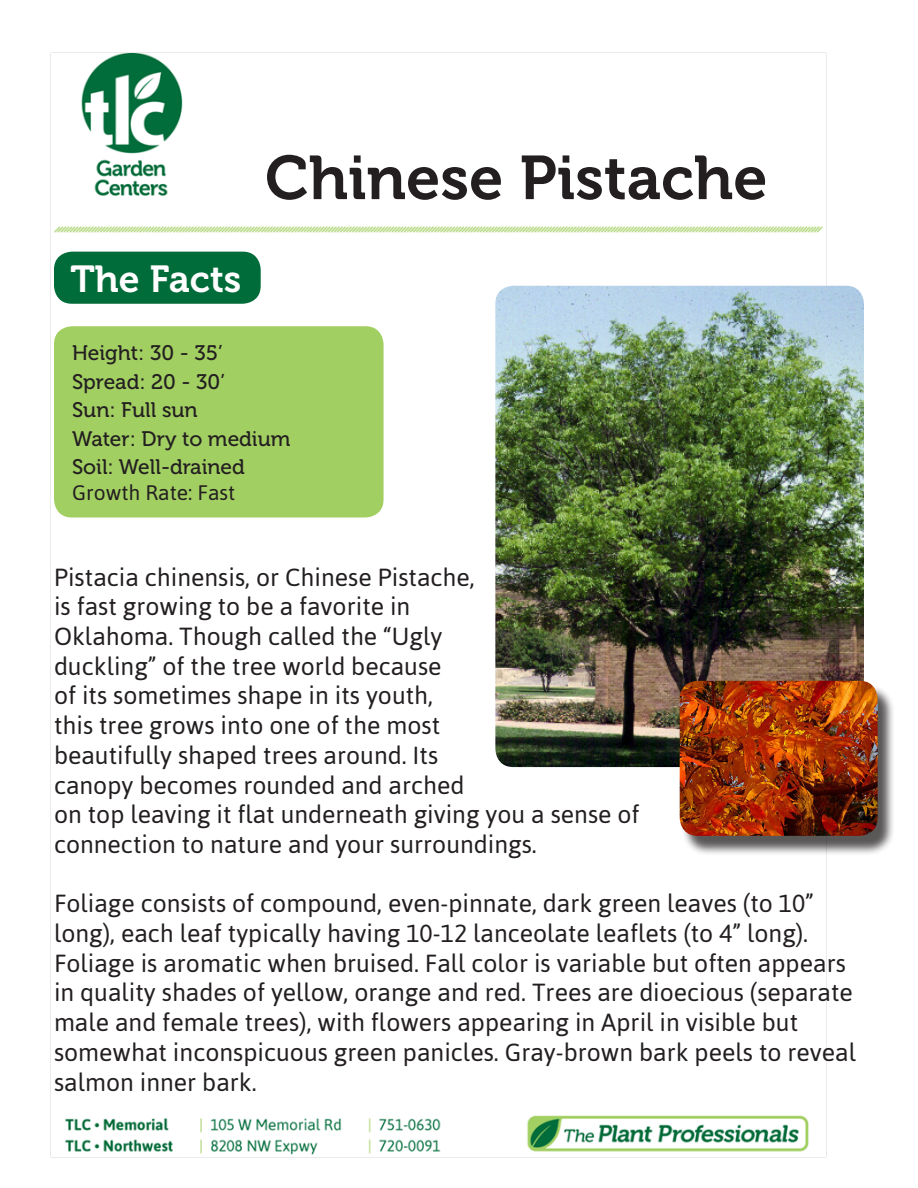
<style>
.page{position:relative;width:918px;height:1188px;background:#fff}
.page>*{position:absolute;margin:0;border:0;box-sizing:border-box;transform-origin:0 0}
.t1{font:61.5px "Museo 700";color:#231f20}
.t2{font:37.5px "Museo 700";color:#fff}
.t3{font:24.75px/29.7px "Asap";color:#231f20}
.t4{font:21px "Museo 500";color:#231f20}
.t5{font:21px "Asap";color:#231f20}
</style>
<div class="page">
<img style="left:50px;top:53px;width:777px;height:1104px">
<img style="left:495px;top:286px;width:369px;height:481px">
<div style="left:54px;top:326px;width:330px;height:192px;background:#a2cf62;border-radius:18px"></div>
<div style="left:54px;top:252px;width:207px;height:52px;background:#006c39;border-radius:18px"></div>
<div style="left:681px;top:684px;width:214px;height:172px;background:#231f20;opacity:.75"></div>
<img style="left:680px;top:681px;width:198px;height:155px">
<p class="t2" style="left:70px;top:258px;width:172px">The Facts</p>
<p class="t1" style="left:265px;top:144px;width:504px">Chinese Pistache</p>
<p class="t4" style="left:72px;top:341px;width:152px">Height: 30 - 35’</p>
<p class="t4" style="left:72px;top:370px;width:155px">Spread: 20 - 30’</p>
<p class="t4" style="left:72px;top:398px;width:127px">Sun: Full sun</p>
<p class="t4" style="left:72px;top:427px;width:220px">Water: Dry to medium</p>
<p class="t4" style="left:72px;top:455px;width:174px">Soil: Well-drained</p>
<p class="t5" style="left:72px;top:480px;width:165px">Growth Rate: Fast</p>
<p class="t3" style="left:54px;top:562px;width:587px">Pistacia chinensis, or Chinese Pistache,<br>is fast growing to be a favorite in<br>Oklahoma. Though called the “Ugly<br>duckling” of the tree world because<br>of its sometimes shape in its youth,<br>this tree grows into one of the most<br>beautifully shaped trees around. Its<br>canopy becomes rounded and arched<br>on top leaving it flat underneath giving you a sense of connection to nature and your surroundings.</p>
<p class="t3" style="left:54px;top:889px;width:804px">Foliage consists of compound, even-pinnate, dark green leaves (to 10” long), each leaf typically having 10-12 lanceolate leaflets (to 4” long).<br>Foliage is aromatic when bruised. Fall color is variable but often appears in quality shades of yellow, orange and red. Trees are dioecious (separate male and female trees), with flowers appearing in April in visible but somewhat inconspicuous green panicles. Gray-brown bark peels to reveal salmon inner bark.</p>
</div>
